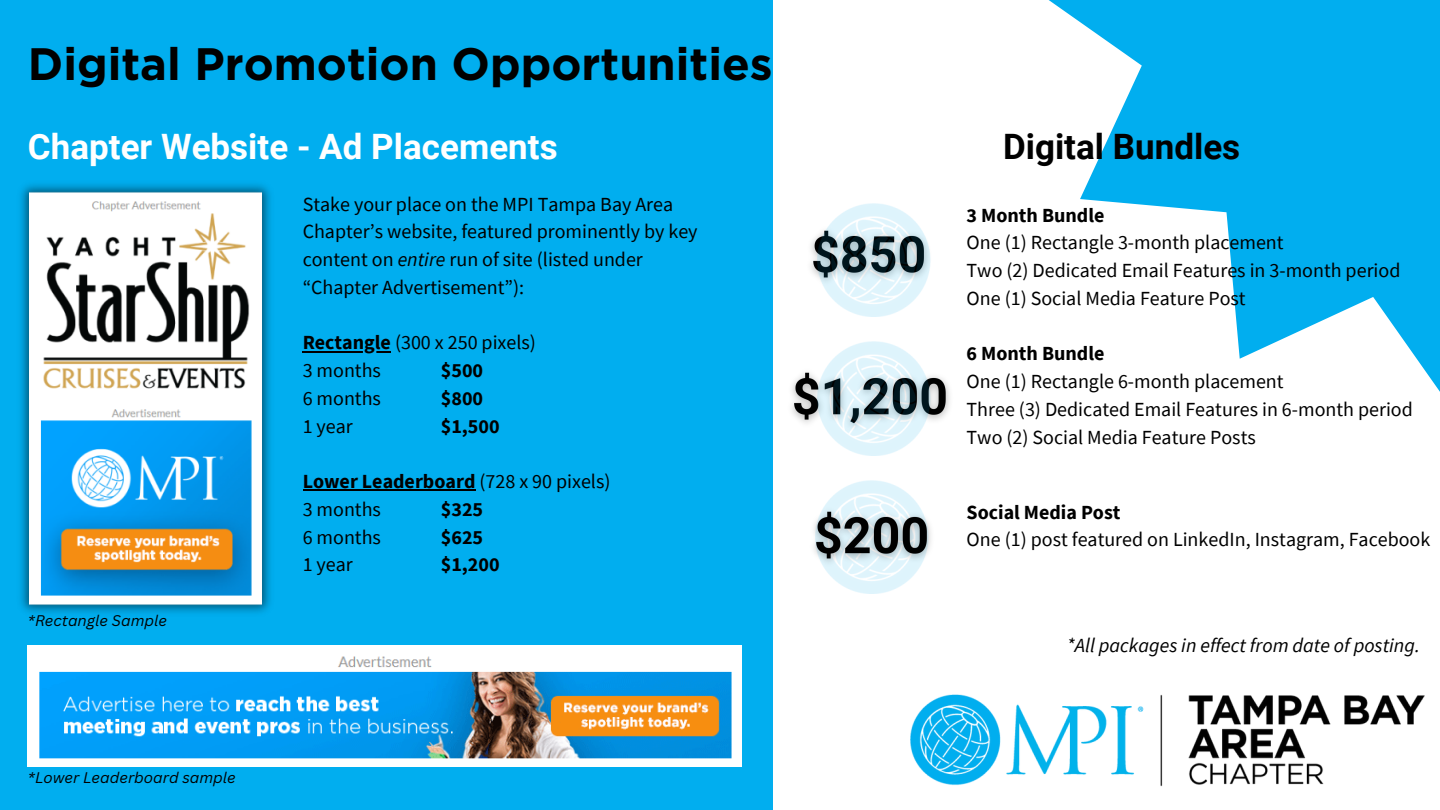
<style>
.page{position:relative;width:1440px;height:810px;background:#fff}
.page>*{position:absolute;margin:0;border:0;box-sizing:border-box;transform-origin:0 0}
.t1{font:700 45.4px "Gotham";color:#000}
.t2{font:700 35px "Roboto";color:#fff}
.t3{font:700 35px "Roboto";color:#000}
.t4{font:20px/27.8px "Source Sans Pro";color:#000}
.t5{font:italic 20px "Source Sans Pro";color:#000}
.t6{font:700 20px "Source Sans Pro";color:#000}
.t7{font:italic 15px "Canva Sans";color:#000}
.s1{font-style:italic}
.s2{font-weight:700}
</style>
<div class="page">
<div style="left:0;top:0;width:773px;height:810px;background:#01aeef"></div>
<img style="left:20px;top:184px;width:251px;height:429px">
<img style="left:28px;top:645px;width:714px;height:121px">
<img style="left:911px;top:694px;width:514px;height:93px">
<svg style="left:1049px;top:0;width:391px;height:392px;fill:#01aeef"></svg>
<img style="left:811px;top:236px;width:7px;height:41px">
<img style="left:818px;top:203px;width:113px;height:114px">
<img style="left:791px;top:372px;width:159px;height:51px">
<img style="left:818px;top:342px;width:114px;height:113px">
<img style="left:828px;top:480px;width:88px;height:114px">
<img style="left:814px;top:501px;width:117px;height:72px">
<hr style="left:303px;top:351px;width:88px;height:1px;background:#000">
<hr style="left:303px;top:490px;width:172px;height:1px;background:#000">
<p class="t1" style="left:28px;top:36px;width:746px">Digital Promotion Opportunities</p>
<p class="t2" style="left:28px;top:126px;width:531px">Chapter Website - Ad Placements</p>
<p class="t4" style="left:303px;top:190px;width:396px">Stake your place on the MPI Tampa Bay Area Chapter’s website, featured prominently by key content on <span class="s1">entire</span> run of site (listed under “Chapter Advertisement”):</p>
<h1 class="t4" style="left:303px;top:328px;width:235px"><span class="s2">Rectangle</span> (300 x 250 pixels)<br>3 months</h1>
<h1 class="t6" style="left:441px;top:357px;width:44px">$500</h1>
<h1 class="t4" style="left:303px;top:384px;width:80px">6 months</h1>
<h1 class="t6" style="left:441px;top:385px;width:44px">$800</h1>
<h1 class="t4" style="left:303px;top:412px;width:52px">1 year</h1>
<h1 class="t6" style="left:441px;top:413px;width:60px">$1,500</h1>
<h2 class="t4" style="left:303px;top:467px;width:309px"><span class="s2">Lower Leaderboard</span> (728 x 90 pixels)<br>3 months</h2>
<h2 class="t6" style="left:441px;top:496px;width:44px">$325</h2>
<p class="t7" style="left:28px;top:610px;width:141px">*Rectangle Sample</p>
<p class="t7" style="left:28px;top:767px;width:209px">*Lower Leaderboard sample</p>
<h2 class="t4" style="left:303px;top:523px;width:80px">6 months</h2>
<h2 class="t6" style="left:441px;top:524px;width:44px">$625</h2>
<h2 class="t4" style="left:303px;top:550px;width:52px">1 year</h2>
<h2 class="t6" style="left:441px;top:552px;width:60px">$1,200</h2>
<h3 class="t3" style="left:1003px;top:126px;width:239px">Digital Bundles</h3>
<h3 class="t4" style="left:967px;top:201px;width:435px"><span class="s2">3 Month Bundle<br></span>One (1) Rectangle 3-month placement<br>Two (2) Dedicated Email Features in 3-month period One (1) Social Media Feature Post</h3>
<h3 class="t4" style="left:967px;top:339px;width:448px"><span class="s2">6 Month Bundle<br></span>One (1) Rectangle 6-month placement<br>Three (3) Dedicated Email Features in 6-month period Two (2) Social Media Feature Posts</h3>
<h3 class="t4" style="left:967px;top:498px;width:465px"><span class="s2">Social Media Post<br></span>One (1) post featured on LinkedIn, Instagram, Facebook</h3>
<h3 class="t5" style="left:1067px;top:632px;width:355px">*All packages in effect from date of posting.</h3>
</div>
